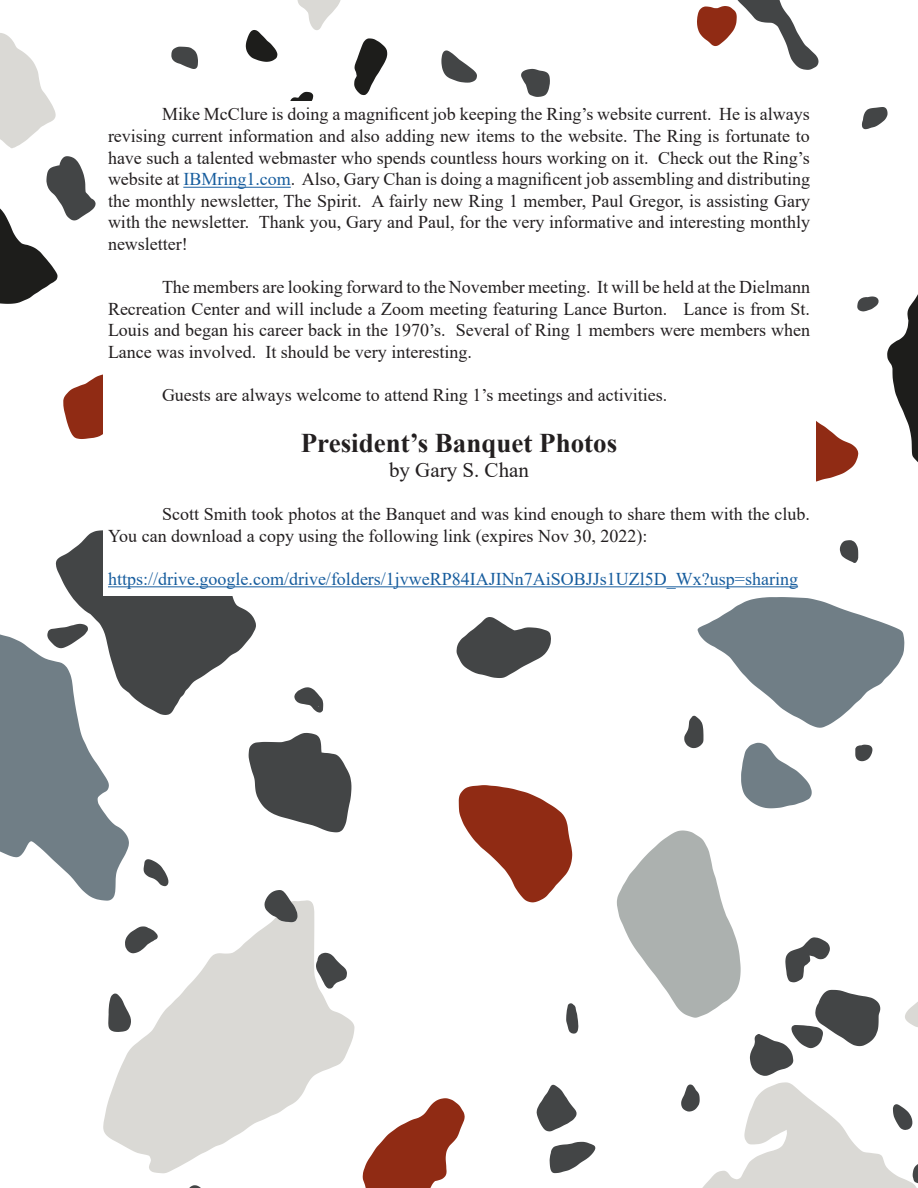
<style>
.page{position:relative;width:918px;height:1188px;background:#fff}
.page>*{position:absolute;margin:0;border:0;box-sizing:border-box;transform-origin:0 0}
.Article_Title{font:700 27px "Times New Roman";color:#231f20}
.Article_Author{font:21px "Times New Roman";color:#231f20}
.t1{font:18px/21.6px "Times New Roman";color:#231f20;text-align:justify}
.t2{font:18px "Times New Roman";color:#175d9e}
.s1{color:#175d9e}
</style>
<div class="page">
<svg style="left:459px;top:785px;width:113px;height:117px"></svg>
<svg style="left:363px;top:1098px;width:102px;height:90px"></svg>
<svg style="left:816px;top:421px;width:42px;height:61px"></svg>
<svg style="left:246px;top:30px;width:31px;height:32px"></svg>
<svg style="left:290px;top:92px;width:24px;height:9px"></svg>
<svg style="left:354px;top:38px;width:33px;height:57px"></svg>
<svg style="left:63px;top:374px;width:40px;height:65px"></svg>
<svg style="left:887px;top:294px;width:31px;height:168px"></svg>
<svg style="left:617px;top:830px;width:124px;height:188px"></svg>
<svg style="left:0;top:33px;width:56px;height:115px"></svg>
<svg style="left:103px;top:1021px;width:251px;height:152px;fill:#dad9d5"></svg>
<svg style="left:905px;top:1002px;width:13px;height:25px"></svg>
<svg style="left:297px;top:0;width:44px;height:30px"></svg>
<svg style="left:457px;top:617px;width:94px;height:61px"></svg>
<svg style="left:750px;top:990px;width:130px;height:86px"></svg>
<svg style="left:537px;top:1085px;width:40px;height:46px"></svg>
<svg style="left:550px;top:1142px;width:45px;height:31px"></svg>
<svg style="left:566px;top:1003px;width:12px;height:31px"></svg>
<svg style="left:681px;top:1082px;width:237px;height:106px"></svg>
<svg style="left:441px;top:50px;width:36px;height:33px"></svg>
<svg style="left:521px;top:69px;width:29px;height:28px"></svg>
<svg style="left:697px;top:0;width:122px;height:70px"></svg>
<svg style="left:862px;top:107px;width:26px;height:22px"></svg>
<svg style="left:189px;top:1185px;width:12px;height:3px"></svg>
<svg style="left:0;top:156px;width:96px;height:148px"></svg>
<svg style="left:171px;top:47px;width:27px;height:22px"></svg>
<svg style="left:785px;top:937px;width:45px;height:45px"></svg>
<svg style="left:684px;top:597px;width:220px;height:211px"></svg>
<svg style="left:840px;top:540px;width:18px;height:23px"></svg>
<svg style="left:857px;top:296px;width:22px;height:16px"></svg>
<svg style="left:0;top:530px;width:351px;height:502px"></svg>
<div style="left:103px;top:102px;width:712px;height:494px;background:#fff"></div>
<hr style="left:183px;top:187px;width:108px;height:1px;background:#175d9e">
<hr style="left:108px;top:586px;width:690px;height:1px;background:#175d9e">
<p class="t1" style="left:108px;top:103px;width:704px;text-indent:54px">Mike McClure is doing a magnificent job keeping the Ring’s website current. He is always revising current information and also adding new items to the website. The Ring is fortunate to have such a talented webmaster who spends countless hours working on it. Check out the Ring’s website at <span class="s1">IBMring1.com</span>. Also, Gary Chan is doing a magnificent job assembling and distributing the monthly newsletter, The Spirit. A fairly new Ring 1 member, Paul Gregor, is assisting Gary with the newsletter. Thank you, Gary and Paul, for the very informative and interesting monthly newsletter!</p>
<p class="t1" style="left:108px;top:276px;width:704px;text-indent:54px">The members are looking forward to the November meeting. It will be held at the Dielmann Recreation Center and will include a Zoom meeting featuring Lance Burton. Lance is from St.<br>Louis and began his career back in the 1970’s. Several of Ring 1 members were members when Lance was involved. It should be very interesting.</p>
<p class="t1" style="left:162px;top:384px;width:507px">Guests are always welcome to attend Ring 1’s meetings and activities.</p>
<p class="Article_Title" style="left:301px;top:423px;width:318px">President’s Banquet Photos</p>
<p class="Article_Author" style="left:389px;top:455px;width:141px">by Gary S. Chan</p>
<p class="t1" style="left:108px;top:503px;width:704px;text-indent:54px">Scott Smith took photos at the Banquet and was kind enough to share them with the club.<br>You can download a copy using the following link (expires Nov 30, 2022):</p>
<p class="t2" style="left:108px;top:566px;width:692px">https://drive.google.com/drive/folders/1jvweRP84IAJINn7AiSOBJJs1UZl5D_Wx?usp=sharing</p>
</div>
